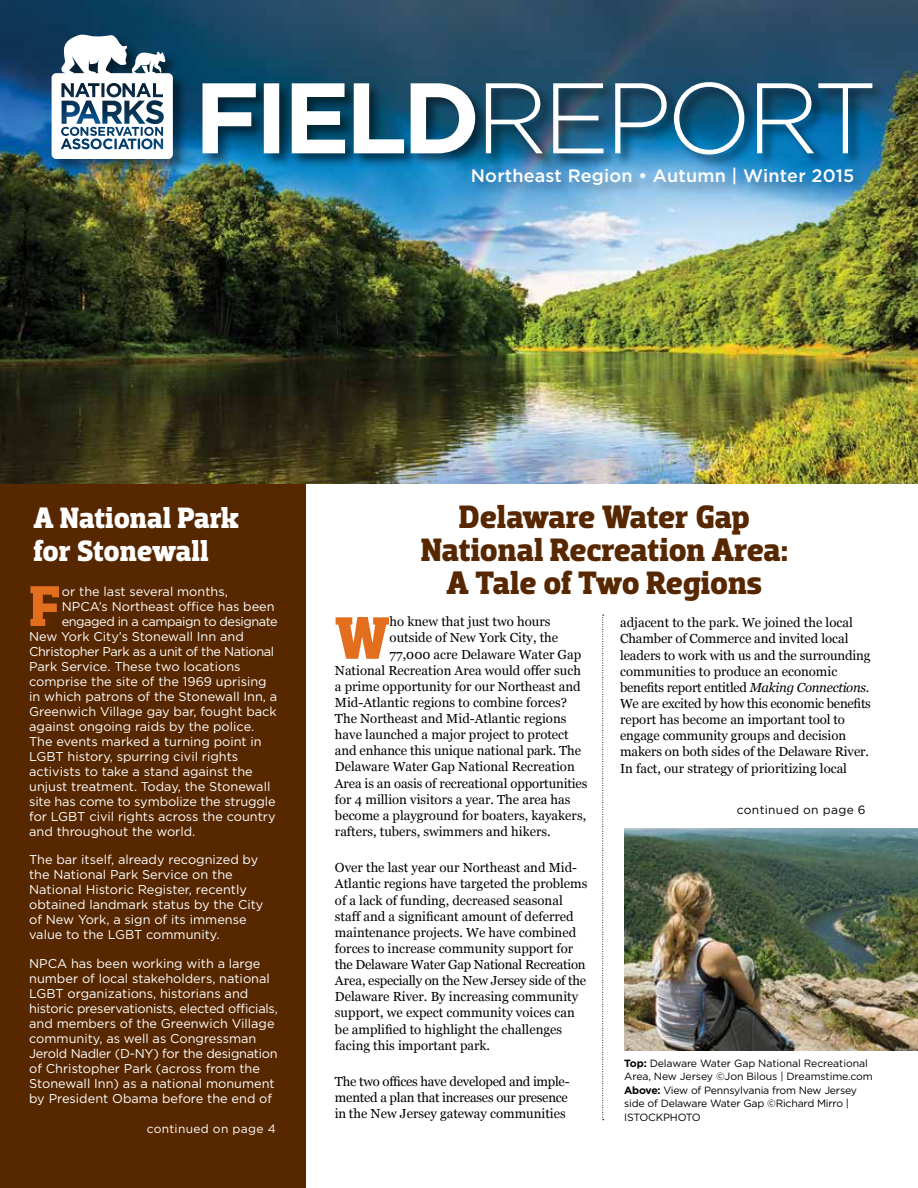
<style>
.page{position:relative;width:918px;height:1188px;background:#fff}
.page>*{position:absolute;margin:0;border:0;box-sizing:border-box;transform-origin:0 0}
.t1{font:700 60.6px "Dobra Slab";color:#e36f1e}
.t2{font:700 58.5px "Dobra Slab";color:#e36f1e}
.t3{font:700 33px/33px "Dobra Slab";letter-spacing:-.005em;color:#572700;text-align:center}
.t4{font:700 30px/33px "Dobra Slab";letter-spacing:-.005em;color:#fff}
.t5{font:500 18px "Gotham";letter-spacing:.01em;color:#fff}
.t6{font:13.2px/16.2px "Georgia";color:#000}
.t7{font:13.2px/16.2px "Georgia";letter-spacing:-.02em;color:#000}
.t8{font:12.75px/15px "Gotham";color:#fff}
.t9{font:12.75px "Gotham";letter-spacing:-.03em;color:#fff}
.t10{font:12.75px "Gotham";letter-spacing:-.035em;color:#fff}
.t11{font:12px "Gotham";letter-spacing:.025em;color:#000}
.t12{font:12px "Gotham";letter-spacing:.025em;color:#fff}
.t13{font:10.5px/13.5px "Gotham";letter-spacing:-.02em;color:#000}
.s1{font-style:italic}
.s2{font-weight:700}
</style>
<div class="page">
<img style="left:624px;top:828px;width:294px;height:222px">
<div style="left:0;top:484px;width:305px;height:704px;background:#572700"></div>
<img style="left:0;top:0;width:918px;height:484px">
<svg style="left:602px;top:615px;width:2px;height:505px"></svg>
<div style="left:51px;top:34px;width:137px;height:140px;background:#000;opacity:.5"></div>
<svg style="left:52px;top:35px;width:121px;height:124px"></svg>
<div style="left:471px;top:167px;width:397px;height:33px;background:#000;opacity:.25"></div>
<div style="left:201px;top:81px;width:686px;height:88px;background:#000;opacity:.5"></div>
<svg style="left:202px;top:82px;width:670px;height:73px"></svg>
<h3 class="t5" style="left:471px;top:166px;width:385px">Northeast Region • Autumn | Winter 2015</h3>
<h3 class="t4" style="left:34px;top:502px;width:207px">A National Park for Stonewall</h3>
<h2 class="t2" style="left:29px;top:572px;width:33px">F</h2>
<p class="t8" style="left:62px;top:584px;width:168px">or the last several months,</p>
<p class="t8" style="left:62px;top:599px;width:214px">NPCA’s Northeast office has been</p>
<p class="t10" style="left:62px;top:614px;width:218px">engaged in a campaign to designate</p>
<p class="t8" style="left:29px;top:629px;width:216px">New York City’s Stonewall Inn and</p>
<p class="t9" style="left:29px;top:644px;width:247px">Christopher Park as a unit of the National</p>
<p class="t8" style="left:29px;top:659px;width:213px">Park Service. These two locations</p>
<p class="t8" style="left:29px;top:674px;width:239px">comprise the site of the 1969 uprising</p>
<p class="t8" style="left:29px;top:689px;width:250px">in which patrons of the Stonewall Inn, a</p>
<p class="t8" style="left:29px;top:704px;width:249px">Greenwich Village gay bar, fought back</p>
<p class="t8" style="left:29px;top:719px;width:227px">against ongoing raids by the police.</p>
<p class="t8" style="left:29px;top:734px;width:234px">The events marked a turning point in</p>
<p class="t8" style="left:29px;top:749px;width:211px">LGBT history, spurring civil rights</p>
<p class="t8" style="left:29px;top:764px;width:225px">activists to take a stand against the</p>
<p class="t8" style="left:29px;top:779px;width:243px">unjust treatment. Today, the Stonewall</p>
<p class="t8" style="left:29px;top:794px;width:248px">site has come to symbolize the struggle</p>
<p class="t8" style="left:29px;top:809px;width:248px">for LGBT civil rights across the country</p>
<p class="t8" style="left:29px;top:824px;width:168px">and throughout the world.</p>
<p class="t8" style="left:29px;top:852px;width:236px">The bar itself, already recognized by the National Park Service on the National Historic Register, recently obtained landmark status by the City of New York, a sign of its immense value to the LGBT community.</p>
<p class="t8" style="left:29px;top:956px;width:250px">NPCA has been working with a large number of local stakeholders, national LGBT organizations, historians and historic preservationists, elected officials, and members of the Greenwich Village community, as well as Congressman Jerold Nadler (D-NY) for the designation of Christopher Park (across from the Stonewall Inn) as a national monument by President Obama before the end of</p>
<p class="t12" style="left:147px;top:1122px;width:131px">continued on page 4</p>
<h3 class="t3" style="left:421px;top:501px;width:369px">Delaware Water Gap<br>National Recreation Area:<br>A Tale of Two Regions</h3>
<p class="t6" style="left:620px;top:614px;width:252px">adjacent to the park. We joined the local Chamber of Commerce and invited local leaders to work with us and the surrounding communities to produce an economic benefits report entitled <span class="s1">Making Connections</span>.<br>We are excited by how this economic benefits report has become an important tool to engage community groups and decision makers on both sides of the Delaware River.<br>In fact, our strategy of prioritizing local</p>
<p class="t11" style="left:737px;top:803px;width:130px">continued on page 6</p>
<h1 class="t1" style="left:335px;top:602px;width:56px">W</h1>
<p class="t6" style="left:390px;top:613px;width:162px">ho knew that just two hours</p>
<p class="t6" style="left:390px;top:629px;width:170px">outside of New York City, the</p>
<p class="t6" style="left:390px;top:645px;width:193px">77,000 acre Delaware Water Gap</p>
<p class="t6" style="left:335px;top:661px;width:247px">National Recreation Area would offer such</p>
<p class="t6" style="left:335px;top:678px;width:247px">a prime opportunity for our Northeast and</p>
<p class="t6" style="left:335px;top:694px;width:234px">Mid-Atlantic regions to combine forces?</p>
<p class="t6" style="left:335px;top:710px;width:233px">The Northeast and Mid-Atlantic regions</p>
<p class="t6" style="left:335px;top:726px;width:235px">have launched a major project to protect</p>
<p class="t6" style="left:335px;top:742px;width:248px">and enhance this unique national park. The</p>
<p class="t6" style="left:335px;top:758px;width:241px">Delaware Water Gap National Recreation</p>
<p class="t6" style="left:335px;top:774px;width:254px">Area is an oasis of recreational opportunities</p>
<p class="t6" style="left:335px;top:790px;width:237px">for 4 million visitors a year. The area has</p>
<p class="t6" style="left:335px;top:807px;width:253px">become a playground for boaters, kayakers,</p>
<p class="t6" style="left:335px;top:823px;width:217px">rafters, tubers, swimmers and hikers.</p>
<p class="t6" style="left:335px;top:859px;width:254px">Over the last year our Northeast and Mid-Atlantic regions have targeted the problems of a lack of funding, decreased seasonal staff and a significant amount of deferred maintenance projects. We have combined forces to increase community support for the Delaware Water Gap National Recreation Area, especially on the New Jersey side of the Delaware River. By increasing community support, we expect community voices can be amplified to highlight the challenges facing this important park.</p>
<p class="t7" style="left:335px;top:1073px;width:236px">The two offices have developed and imple&shy;mented a plan that increases our presence in the New Jersey gateway communities</p>
<p class="t13" style="left:624px;top:1056px;width:250px"><span class="s2">Top:</span> Delaware Water Gap National Recreational Area, New Jersey ©Jon Bilous | Dreamstime.com <span class="s2">Above:</span> View of Pennsylvania from New Jersey side of Delaware Water Gap ©Richard Mirro | ISTOCKPHOTO</p>
</div>
